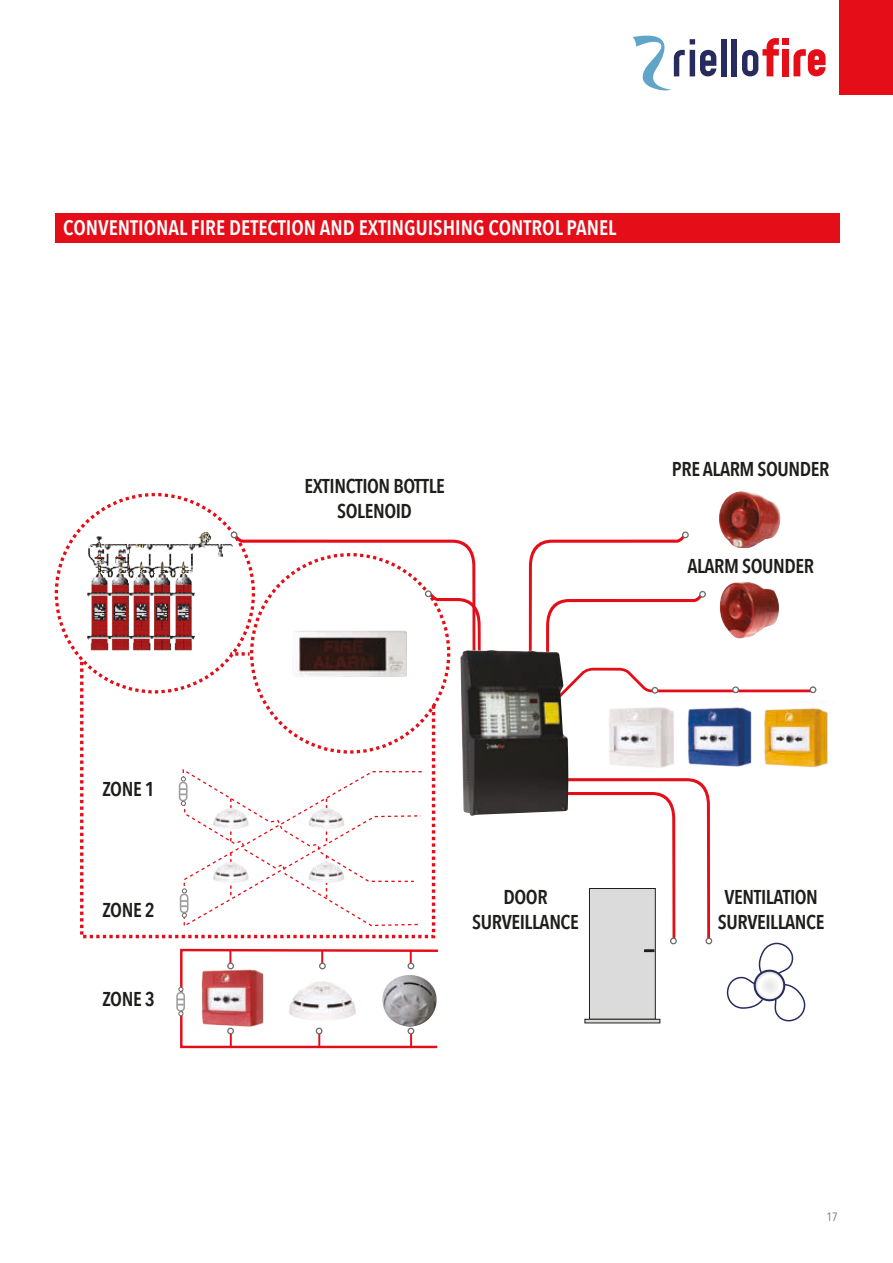
<style>
.page{position:relative;width:893px;height:1263px;background:#fff}
.page>*{position:absolute;margin:0;border:0;box-sizing:border-box;transform-origin:0 0}
.t1{font:600 21px "Avenir Next Condensed";color:#fff}
.t2{font:600 19.95px/24.6px "Avenir Next Condensed";letter-spacing:-.02em;color:#1e1e1c;text-align:center}
.t3{font:12px "Avenir Next Condensed";color:#71706f}
</style>
<div class="page">
<div style="left:55px;top:213px;width:785px;height:29px;background:#e40d18"></div>
<img style="left:719px;top:491px;width:62px;height:41px">
<div style="left:682px;top:531px;width:7px;height:7px;border:1px solid #6f6b6a;border-radius:50%"></div>
<img style="left:88px;top:532px;width:142px;height:119px">
<div style="left:589px;top:888px;width:66px;height:131px;background:#dbdbdb"></div>
<div style="left:589px;top:888px;width:67px;height:131px;border:1px solid #1e1e1c"></div>
<div style="left:585px;top:1019px;width:75px;height:4px;border:1px solid #1e1e1c"></div>
<svg style="left:726px;top:942px;width:80px;height:80px"></svg>
<img style="left:765px;top:708px;width:63px;height:60px">
<img style="left:689px;top:763px;width:62px;height:4px">
<img style="left:610px;top:763px;width:64px;height:5px">
<svg style="left:529px;top:532px;width:287px;height:231px"></svg>
<div style="left:732px;top:686px;width:7px;height:7px;border:1px solid #6f6b6a;border-radius:50%"></div>
<svg style="left:569px;top:778px;width:143px;height:174px"></svg>
<div style="left:705px;top:937px;width:7px;height:7px;border:1px solid #6f6b6a;border-radius:50%"></div>
<div style="left:231px;top:531px;width:6px;height:7px;border:1px solid #6f6b6a;border-radius:50%"></div>
<svg style="left:78px;top:656px;width:359px;height:283px"></svg>
<div style="left:176px;top:992px;width:9px;height:20px;border:2px solid #9e9e9e;border-radius:3px"></div>
<svg style="left:177px;top:948px;width:261px;height:100px"></svg>
<div style="left:179px;top:782px;width:9px;height:19px;border:2px solid #9e9e9e;border-radius:3px"></div>
<svg style="left:180px;top:768px;width:243px;height:160px"></svg>
<img style="left:308px;top:862px;width:37px;height:21px">
<svg style="left:230px;top:532px;width:251px;height:171px"></svg>
<div style="left:425px;top:590px;width:7px;height:7px;border:1px solid #6f6b6a;border-radius:50%"></div>
<img style="left:460px;top:650px;width:109px;height:166px">
<div style="left:840px;top:0;width:53px;height:94px;background:#e40d18"></div>
<div style="left:721px;top:39px;width:6px;height:37px;background:#272b5e"></div>
<div style="left:732px;top:39px;width:5px;height:37px;background:#272b5e"></div>
<svg style="left:632px;top:35px;width:84px;height:56px"></svg>
<div style="left:783px;top:49px;width:6px;height:27px;background:#e40d18"></div>
<div style="left:783px;top:38px;width:6px;height:7px;background:#e40d18"></div>
<svg style="left:742px;top:38px;width:37px;height:38px"></svg>
<svg style="left:793px;top:49px;width:33px;height:27px"></svg>
<p class="t1" style="left:63px;top:209px;width:555px">CONVENTIONAL FIRE DETECTION AND EXTINGUISHING CONTROL PANEL</p>
<p class="t2" style="left:102px;top:776px;width:54px">ZONE 1</p>
<p class="t2" style="left:102px;top:897px;width:54px">ZONE 2</p>
<p class="t2" style="left:102px;top:986px;width:54px">ZONE 3</p>
<p class="t2" style="left:304px;top:473px;width:142px">EXTINCTION BOTTLE<br>SOLENOID</p>
<p class="t2" style="left:672px;top:456px;width:159px">PRE ALARM SOUNDER</p>
<p class="t2" style="left:687px;top:554px;width:128px">ALARM SOUNDER</p>
<p class="t2" style="left:472px;top:884px;width:108px">DOOR<br>SURVEILLANCE</p>
<p class="t2" style="left:718px;top:884px;width:108px">VENTILATION<br>SURVEILLANCE</p>
<p class="t3" style="left:826px;top:1206px;width:13px">17</p>
</div>
